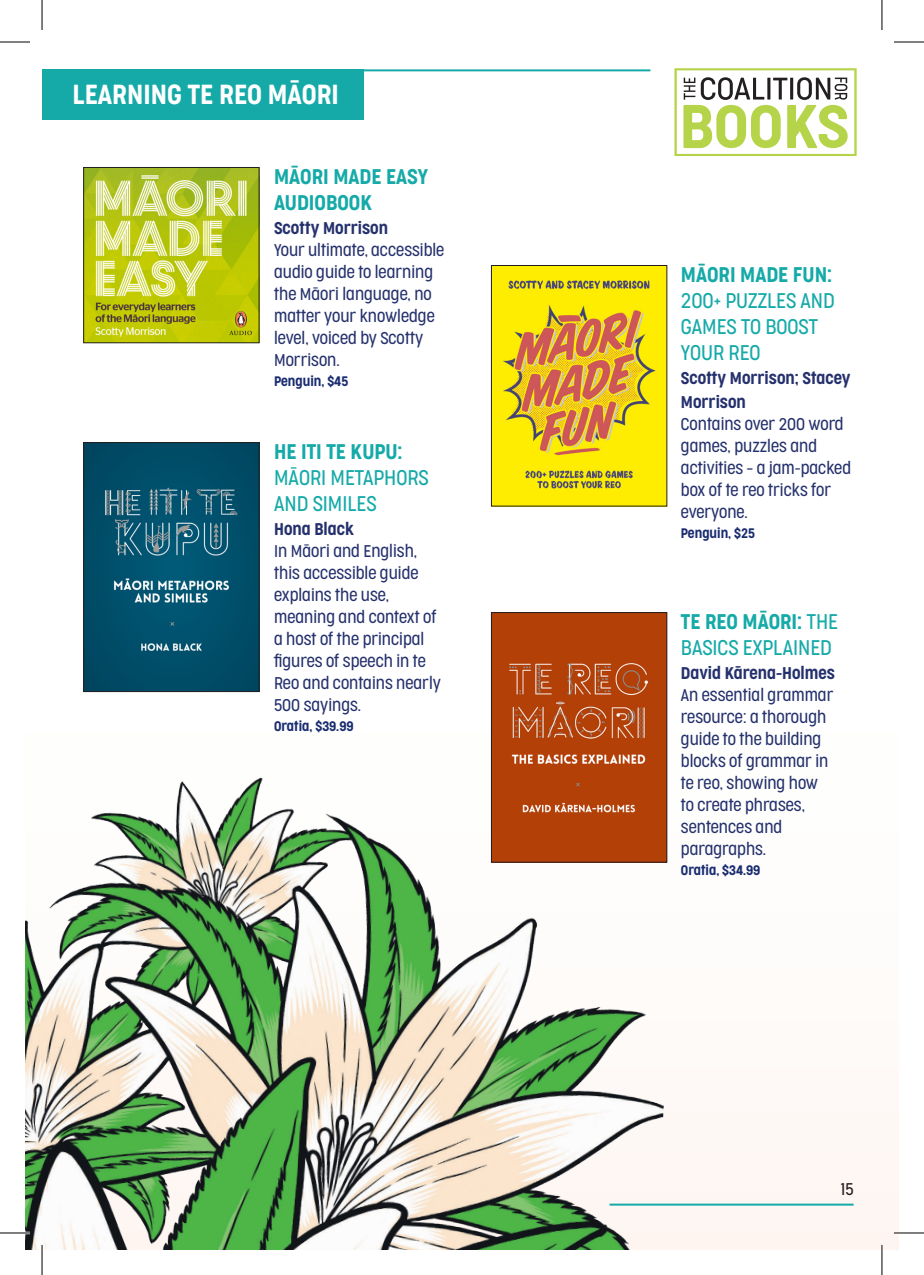
<style>
.page{position:relative;width:924px;height:1275px;background:#fff}
.page>*{position:absolute;margin:0;border:0;box-sizing:border-box;transform-origin:0 0}
.t1{font:300 26px "Cocogoose Condensed";color:#fff}
.t2{font:300 20px/26px "Cocogoose Condensed";color:#15aaa8}
.t3{font:300 20px/26px "Cocogoose Condensed";color:#15aaa8}
.t4{font:300 16px/22px "Cocogoose Condensed";color:#25316d}
.t5{font:300 16px/24px "Cocogoose Condensed";color:#25316d}
.t6{font:300 16px "Cocogoose Condensed";color:#231f20}
.t7{font:300 13px "Cocogoose Condensed";color:#192c70}
.s1{font-style:inherit}
</style>
<div class="page">
<img style="left:25px;top:661px;width:660px;height:589px">
<svg style="left:674px;top:68px;width:182px;height:88px"></svg>
<hr style="left:70px;top:69px;width:580px;height:2px;background:#15aaa8">
<hr style="left:609px;top:1203px;width:244px;height:2px;background:#15aaa8">
<div style="left:42px;top:69px;width:322px;height:50px;background:#15aaa8"></div>
<img style="left:85px;top:169px;width:172px;height:172px">
<div style="left:83px;top:167px;width:176px;height:176px;border:1px solid #231f20"></div>
<img style="left:493px;top:267px;width:171px;height:237px">
<div style="left:491px;top:265px;width:175px;height:241px;border:1px solid #231f20"></div>
<img style="left:85px;top:444px;width:172px;height:246px">
<div style="left:83px;top:442px;width:176px;height:250px;border:1px solid #231f20"></div>
<img style="left:493px;top:614px;width:171px;height:246px">
<div style="left:491px;top:612px;width:175px;height:250px;border:1px solid #231f20"></div>
<hr style="left:0;top:1231px;width:30px;height:3px;background:#fff">
<hr style="left:41px;top:1245px;width:2px;height:30px;background:#fff">
<hr style="left:0;top:42px;width:30px;height:1px;background:#000">
<hr style="left:893px;top:42px;width:30px;height:1px;background:#000">
<hr style="left:0;top:1232px;width:30px;height:1px;background:#000">
<hr style="left:893px;top:1232px;width:30px;height:1px;background:#000">
<hr style="left:42px;top:0;width:1px;height:30px;background:#000">
<hr style="left:42px;top:1245px;width:1px;height:30px;background:#000">
<hr style="left:881px;top:0;width:1px;height:30px;background:#000">
<hr style="left:881px;top:1245px;width:1px;height:30px;background:#000">
<p class="t1" style="left:73px;top:77px;width:268px">LEARNING TE REO MĀORI</p>
<p class="t3" style="left:274px;top:163px;width:155px">MĀORI MADE EASY<br>AUDIOBOOK</p>
<p class="t5" style="left:274px;top:216px;width:115px">Scotty Morrison</p>
<p class="t4" style="left:274px;top:239px;width:172px">Your ultimate, accessible audio guide to learning the Māori language, no matter your knowledge level, voiced by Scotty<br>Morrison.</p>
<p class="t7" style="left:274px;top:372px;width:76px">Penguin, $45</p>
<p class="t2" style="left:274px;top:438px;width:156px"><span class="s1">HE ITI TE KUPU:<br></span>MĀORI METAPHORS<br>AND SIMILES</p>
<p class="t5" style="left:274px;top:517px;width:81px">Hona Black</p>
<p class="t4" style="left:274px;top:540px;width:168px">In Māori and English, this accessible guide explains the use, meaning and context of a host of the principal figures of speech in te<br>Reo and contains nearly<br>500 sayings.</p>
<p class="t7" style="left:274px;top:717px;width:81px">Oratia, $39.99</p>
<p class="t2" style="left:680px;top:261px;width:155px"><span class="s1">MĀORI MADE FUN:<br></span>200+ PUZZLES AND<br>GAMES TO BOOST<br>YOUR REO</p>
<p class="t5" style="left:680px;top:366px;width:171px">Scotty Morrison; Stacey<br>Morrison</p>
<p class="t4" style="left:680px;top:413px;width:172px">Contains over 200 word games, puzzles and activities – a jam-packed box of te reo tricks for everyone.</p>
<p class="t7" style="left:680px;top:524px;width:76px">Penguin, $25</p>
<p class="t2" style="left:680px;top:608px;width:158px"><span class="s1">TE REO MĀORI:</span> THE<br>BASICS EXPLAINED</p>
<p class="t5" style="left:680px;top:661px;width:155px">David Kārena-Holmes</p>
<p class="t4" style="left:680px;top:684px;width:154px">An essential grammar resource: a thorough guide to the building blocks of grammar in te reo, showing how to create phrases, sentences and paragraphs.</p>
<p class="t7" style="left:680px;top:861px;width:81px">Oratia, $34.99</p>
<p class="t6" style="left:840px;top:1178px;width:14px">15</p>
</div>
